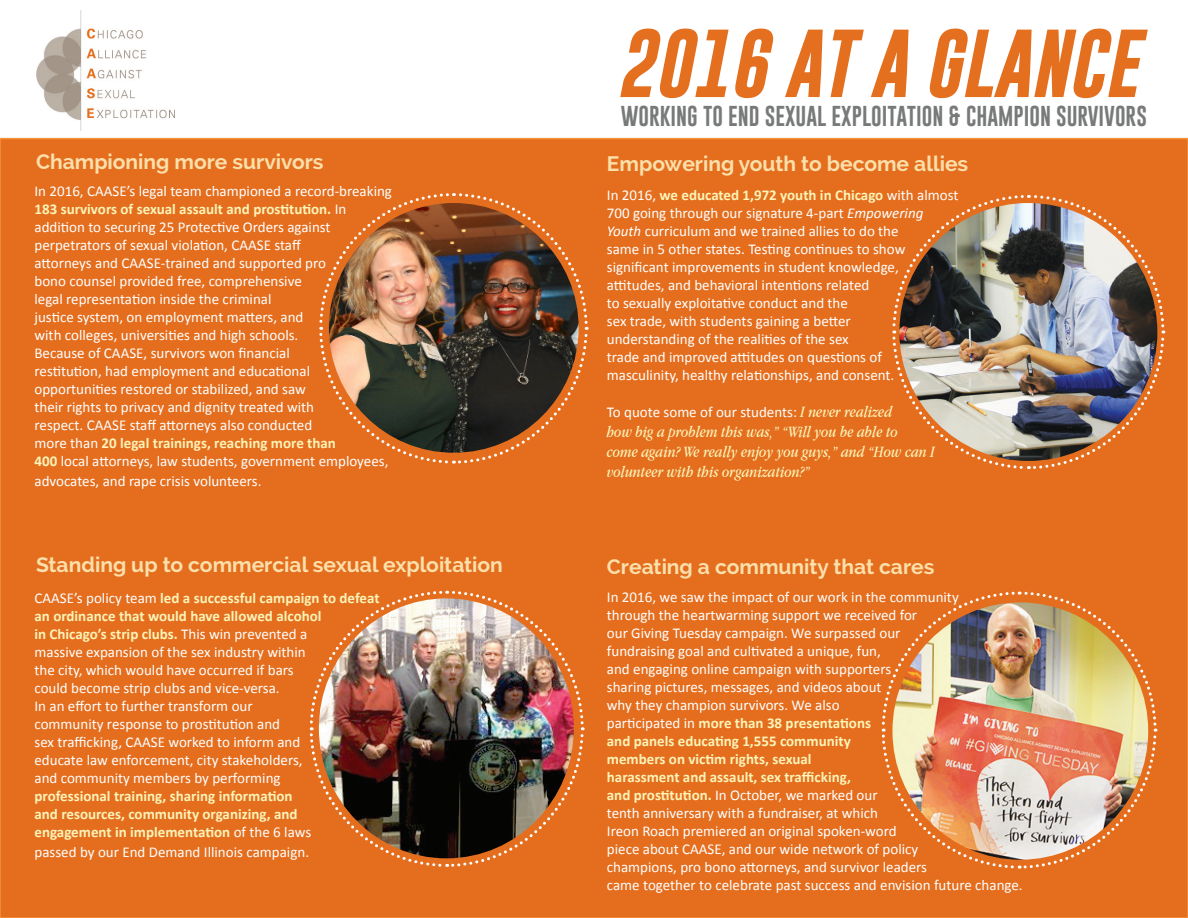
<style>
.page{position:relative;width:1188px;height:918px;background:#fff}
.page>*{position:absolute;margin:0;border:0;box-sizing:border-box;transform-origin:0 0}
.t1{font:italic 700 69px "Gobold";color:#e46f1f}
.t2{font:700 21px "Raleway";color:#fce0ab}
.t3{font:21px "Gobold";color:#787a7a}
.t4{font:italic 16.5px/19.8px "Apple Garamond";color:#fcf4b8}
.t5{font:15px/18px "Calibri";color:#fff}
.s1{font-weight:700;color:#fcf4b8}
.s2{font-style:italic}
.s3{font-family:"Apple Garamond";font-style:italic;font-size:16.5px;color:#fcf4b8}
</style>
<div class="page">
<div style="left:0;top:139px;width:1188px;height:779px;background:#e46e1e"></div>
<img style="left:36px;top:11px;width:138px;height:119px">
<img style="left:319px;top:193px;width:270px;height:271px">
<img style="left:881px;top:591px;width:277px;height:278px">
<img style="left:892px;top:194px;width:274px;height:276px">
<img style="left:309px;top:590px;width:276px;height:277px">
<p class="t2" style="left:36px;top:150px;width:289px">Championing more survivors</p>
<p class="t5" style="left:34px;top:182px;width:359px">In 2016, CAASE’s legal team championed a record-breaking <span class="s1">183 survivors of sexual assault and prostitution.</span> In addition to securing 25 Protective Orders against perpetrators of sexual violation, CAASE staff<br>attorneys and CAASE-trained and supported pro<br>bono counsel provided free, comprehensive<br>legal representation inside the criminal<br>justice system, on employment matters, and<br>with colleges, universities and high schools.<br>Because of CAASE, survivors won financial<br>restitution, had employment and educational opportunities restored or stabilized, and saw<br>their rights to privacy and dignity treated with<br>respect. CAASE staff attorneys also conducted<br>more than <span class="s1">20 legal trainings, reaching more than<br>400</span> local attorneys, law students, government employees,</p>
<p class="t5" style="left:34px;top:472px;width:228px">advocates, and rape crisis volunteers.</p>
<p class="t2" style="left:36px;top:552px;width:468px">Standing up to commercial sexual exploitation</p>
<p class="t5" style="left:34px;top:590px;width:347px">CAASE’s policy team <span class="s1">led a successful campaign to defeat an ordinance that would have allowed alcohol<br>in Chicago’s strip clubs.</span> This win prevented a<br>massive expansion of the sex industry within<br>the city, which would have occurred if bars<br>could become strip clubs and vice-versa.</p>
<p class="t5" style="left:34px;top:698px;width:278px">In an effort to further transform our community response to prostitution and<br>sex trafficking, CAASE worked to inform and educate law enforcement, city stakeholders, and community members by performing <span class="s1">professional training, sharing information and resources, community organizing, and engagement in implementation</span> of the 6 laws</p>
<p class="t5" style="left:34px;top:843px;width:276px">passed by our End Demand Illinois campaign.</p>
<p class="t1" style="left:616px;top:18px;width:523px">2016 AT A GLANCE</p>
<p class="t3" style="left:621px;top:103px;width:528px">WORKING TO END SEXUAL EXPLOITATION &amp; CHAMPION SURVIVORS</p>
<p class="t2" style="left:607px;top:152px;width:363px">Empowering youth to become allies</p>
<p class="t5" style="left:607px;top:186px;width:353px">In 2016, <span class="s1">we educated 1,972 youth in Chicago</span> with almost 700 going through our signature 4-part <span class="s2">Empowering Youth</span> curriculum and we trained allies to do the<br>same in 5 other states. Testing continues to show significant improvements in student knowledge, attitudes, and behavioral intentions related<br>to sexually exploitative conduct and the<br>sex trade, with students gaining a better<br>understanding of the realities of the sex<br>trade and improved attitudes on questions of<br>masculinity, healthy relationships, and consent.</p>
<p class="t5" style="left:607px;top:403px;width:287px">To quote some of our students: <span class="s3">I never realized</span></p>
<p class="t4" style="left:607px;top:422px;width:329px">how big a problem this was,” “Will you be able to<br>come again? We really enjoy you guys,” and “How can I volunteer with this organization?”</p>
<p class="t2" style="left:607px;top:554px;width:329px">Creating a community that cares</p>
<p class="t5" style="left:607px;top:588px;width:417px">In 2016, we saw the impact of our work in the community<br>through the heartwarming support we received for<br>our Giving Tuesday campaign. We surpassed our<br>fundraising goal and cultivated a unique, fun,<br>and engaging online campaign with supporters<br>sharing pictures, messages, and videos about<br>why they champion survivors. We also<br>participated in <span class="s1">more than 38 presentations<br>and panels educating 1,555 community<br>members on victim rights, sexual<br>harassment and assault, sex trafficking,<br>and prostitution.</span> In October, we marked our<br>tenth anniversary with a fundraiser, at which<br>Ireon Roach premiered an original spoken-word<br>piece about CAASE, and our wide network of policy<br>champions, pro bono attorneys, and survivor leaders<br>came together to celebrate past success and envision future change.</p>
</div>
